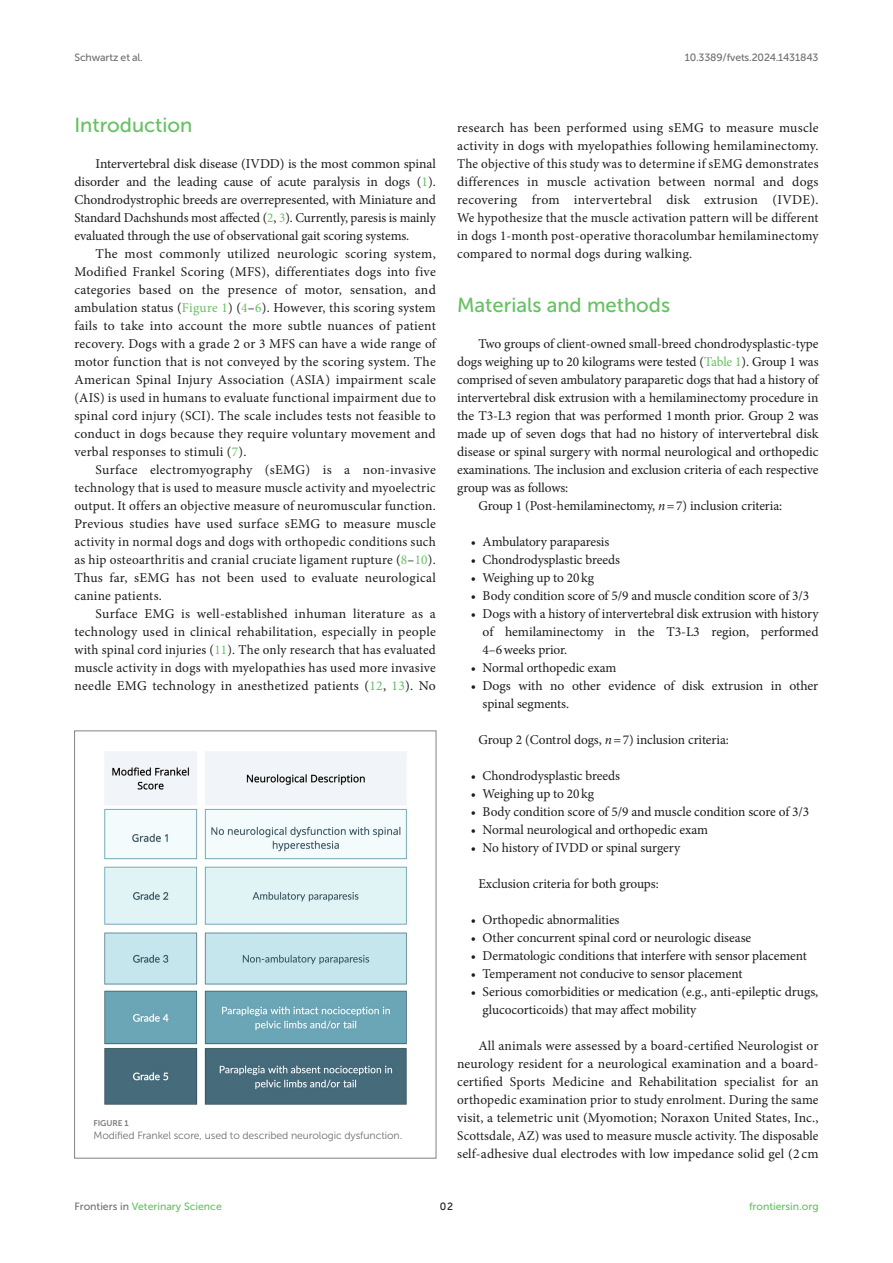
<style>
.page{position:relative;width:893px;height:1263px;background:#fff}
.page>*{position:absolute;margin:0;border:0;box-sizing:border-box;transform-origin:0 0}
.HEAD_1{font:20.25px "Museo Sans 500";color:#65c161}
.TEXT{font:13.5px/18px "Minion Pro";letter-spacing:.01em;color:#1b1c1b;text-align:justify}
.TEXT_FLUSH{font:13.5px/18px "Minion Pro";letter-spacing:-.005em;color:#1b1c1b;text-align:justify}
.BL_MID{font:13.5px/18px "Minion Pro";letter-spacing:-.005em;color:#1b1c1b;text-align:justify}
.BL_BLW{font:13.5px/18px "Minion Pro";letter-spacing:-.005em;color:#1b1c1b}
.TEXT-2{font:13.5px "Minion Pro";letter-spacing:-.01em;color:#1b1c1b}
.BL_ABW{font:13.5px "Minion Pro";letter-spacing:-.01em;color:#1b1c1b}
.FIG_LEG{font:10.5px "Museo Sans 300";letter-spacing:-.01em;color:#706f70}
.t1{font:10.5px "Museo Sans 500";color:#65c161}
.t2{font:10.5px "Museo Sans 500";letter-spacing:-.015em;color:#706f70}
.t3{font:10.5px "Museo Sans 500";color:#1b1c1b}
.FIG_HD{font:8.25px "Museo Sans 700";letter-spacing:-.01em;color:#7e7f7f}
.s1{color:#65c161}
.s2{font-style:italic}
.s3{color:#706f70}
</style>
<div class="page">
<img style="left:104px;top:752px;width:303px;height:353px">
<p class="t2" style="left:74px;top:51px;width:70px">Schwartz et al.</p>
<p class="t2" style="left:685px;top:51px;width:135px">10.3389/fvets.2024.1431843</p>
<p class="HEAD_1" style="left:74px;top:114px;width:120px">Introduction</p>
<p class="TEXT_FLUSH" style="left:74px;top:155px;width:363px;text-indent:21px">Intervertebral disk disease (IVDD) is the most common spinal disorder and the leading cause of acute paralysis in dogs (<span class="s1">1</span>).<br>Chondrodystrophic breeds are overrepresented, with Miniature and Standard Dachshunds most affected (<span class="s1">2</span>, <span class="s1">3</span>). Currently, paresis is mainly evaluated through the use of observational gait scoring systems.</p>
<p class="TEXT" style="left:74px;top:245px;width:363px;text-indent:21px">The most commonly utilized neurologic scoring system, Modified Frankel Scoring (MFS), differentiates dogs into five categories based on the presence of motor, sensation, and ambulation status (<span class="s1">Figure 1</span>) (<span class="s1">4</span>–<span class="s1">6</span>). However, this scoring system fails to take into account the more subtle nuances of patient recovery. Dogs with a grade 2 or 3 MFS can have a wide range of motor function that is not conveyed by the scoring system. The American Spinal Injury Association (ASIA) impairment scale (AIS) is used in humans to evaluate functional impairment due to spinal cord injury (SCI). The scale includes tests not feasible to conduct in dogs because they require voluntary movement and verbal responses to stimuli (<span class="s1">7</span>).</p>
<p class="TEXT" style="left:74px;top:461px;width:363px;text-indent:21px">Surface electromyography (sEMG) is a non-invasive technology that is used to measure muscle activity and myoelectric output. It offers an objective measure of neuromuscular function.<br>Previous studies have used surface sEMG to measure muscle activity in normal dogs and dogs with orthopedic conditions such as hip osteoarthritis and cranial cruciate ligament rupture (<span class="s1">8</span>–<span class="s1">10</span>).<br>Thus far, sEMG has not been used to evaluate neurological canine patients.</p>
<p class="TEXT" style="left:74px;top:605px;width:363px;text-indent:21px">Surface EMG is well-established inhuman literature as a technology used in clinical rehabilitation, especially in people with spinal cord injuries (<span class="s1">11</span>). The only research that has evaluated muscle activity in dogs with myelopathies has used more invasive needle EMG technology in anesthetized patients (<span class="s1">12</span>, <span class="s1">13</span>). No</p>
<p class="FIG_HD" style="left:94px;top:1118px;width:37px">FIGURE 1</p>
<p class="FIG_LEG" style="left:94px;top:1130px;width:310px">Modified Frankel score, used to described neurologic dysfunction.</p>
<p class="TEXT" style="left:457px;top:119px;width:363px">research has been performed using sEMG to measure muscle activity in dogs with myelopathies following hemilaminectomy.<br>The objective of this study was to determine if sEMG demonstrates differences in muscle activation between normal and dogs recovering from intervertebral disk extrusion (IVDE).<br>We hypothesize that the muscle activation pattern will be different in dogs 1-month post-operative thoracolumbar hemilaminectomy compared to normal dogs during walking.</p>
<p class="HEAD_1" style="left:457px;top:294px;width:214px">Materials and methods</p>
<p class="TEXT_FLUSH" style="left:457px;top:335px;width:363px;text-indent:21px">Two groups of client-owned small-breed chondrodysplastic-type dogs weighing up to 20 kilograms were tested (<span class="s1">Table 1</span>). Group 1 was comprised of seven ambulatory paraparetic dogs that had a history of intervertebral disk extrusion with a hemilaminectomy procedure in the T3-L3 region that was performed 1month prior. Group 2 was made up of seven dogs that had no history of intervertebral disk disease or spinal surgery with normal neurological and orthopedic examinations. The inclusion and exclusion criteria of each respective group was as follows:</p>
<p class="TEXT-2" style="left:478px;top:497px;width:305px">Group 1 (Post-hemilaminectomy, <span class="s2">n</span>=7) inclusion criteria:</p>
<p class="BL_ABW" style="left:471px;top:533px;width:140px">• Ambulatory paraparesis</p>
<p class="BL_MID" style="left:471px;top:551px;width:151px">• Chondrodysplastic breeds</p>
<p class="BL_MID" style="left:471px;top:569px;width:125px">• Weighing up to 20kg</p>
<p class="BL_MID" style="left:471px;top:587px;width:340px">• Body condition score of 5/9 and muscle condition score of 3/3</p>
<p class="BL_MID" style="left:483px;top:605px;width:337px;text-indent:-12px">• Dogs with a history of intervertebral disk extrusion with history of hemilaminectomy in the T3-L3 region, performed 4–6weeks prior.</p>
<p class="BL_MID" style="left:471px;top:659px;width:147px">• Normal orthopedic exam</p>
<p class="BL_BLW" style="left:483px;top:677px;width:337px;text-indent:-12px">• Dogs with no other evidence of disk extrusion in other spinal segments.</p>
<p class="TEXT-2" style="left:478px;top:731px;width:252px">Group 2 (Control dogs, <span class="s2">n</span>=7) inclusion criteria:</p>
<p class="BL_ABW" style="left:471px;top:767px;width:151px">• Chondrodysplastic breeds</p>
<p class="BL_MID" style="left:471px;top:785px;width:125px">• Weighing up to 20kg</p>
<p class="BL_MID" style="left:471px;top:803px;width:340px">• Body condition score of 5/9 and muscle condition score of 3/3</p>
<p class="BL_MID" style="left:471px;top:821px;width:239px">• Normal neurological and orthopedic exam</p>
<p class="BL_BLW" style="left:471px;top:839px;width:211px">• No history of IVDD or spinal surgery</p>
<p class="TEXT-2" style="left:478px;top:875px;width:182px">Exclusion criteria for both groups:</p>
<p class="BL_ABW" style="left:471px;top:911px;width:150px">• Orthopedic abnormalities</p>
<p class="BL_MID" style="left:471px;top:929px;width:282px">• Other concurrent spinal cord or neurologic disease</p>
<p class="BL_MID" style="left:471px;top:947px;width:338px">• Dermatologic conditions that interfere with sensor placement</p>
<p class="BL_MID" style="left:471px;top:965px;width:273px">• Temperament not conducive to sensor placement</p>
<p class="BL_BLW" style="left:483px;top:983px;width:337px;text-indent:-12px">• Serious comorbidities or medication (e.g., anti-epileptic drugs, glucocorticoids) that may affect mobility</p>
<p class="TEXT" style="left:457px;top:1037px;width:363px;text-indent:21px">All animals were assessed by a board-certified Neurologist or neurology resident for a neurological examination and a board&shy;certified Sports Medicine and Rehabilitation specialist for an orthopedic examination prior to study enrolment. During the same visit, a telemetric unit (Myomotion; Noraxon United States, Inc., Scottsdale, AZ) was used to measure muscle activity. The disposable self-adhesive dual electrodes with low impedance solid gel (2 cm</p>
<p class="t1" style="left:74px;top:1200px;width:149px"><span class="s3">Frontiers in</span> Veterinary Science</p>
<p class="t3" style="left:440px;top:1200px;width:15px">02</p>
<p class="t1" style="left:749px;top:1200px;width:71px">frontiersin.org</p>
</div>
